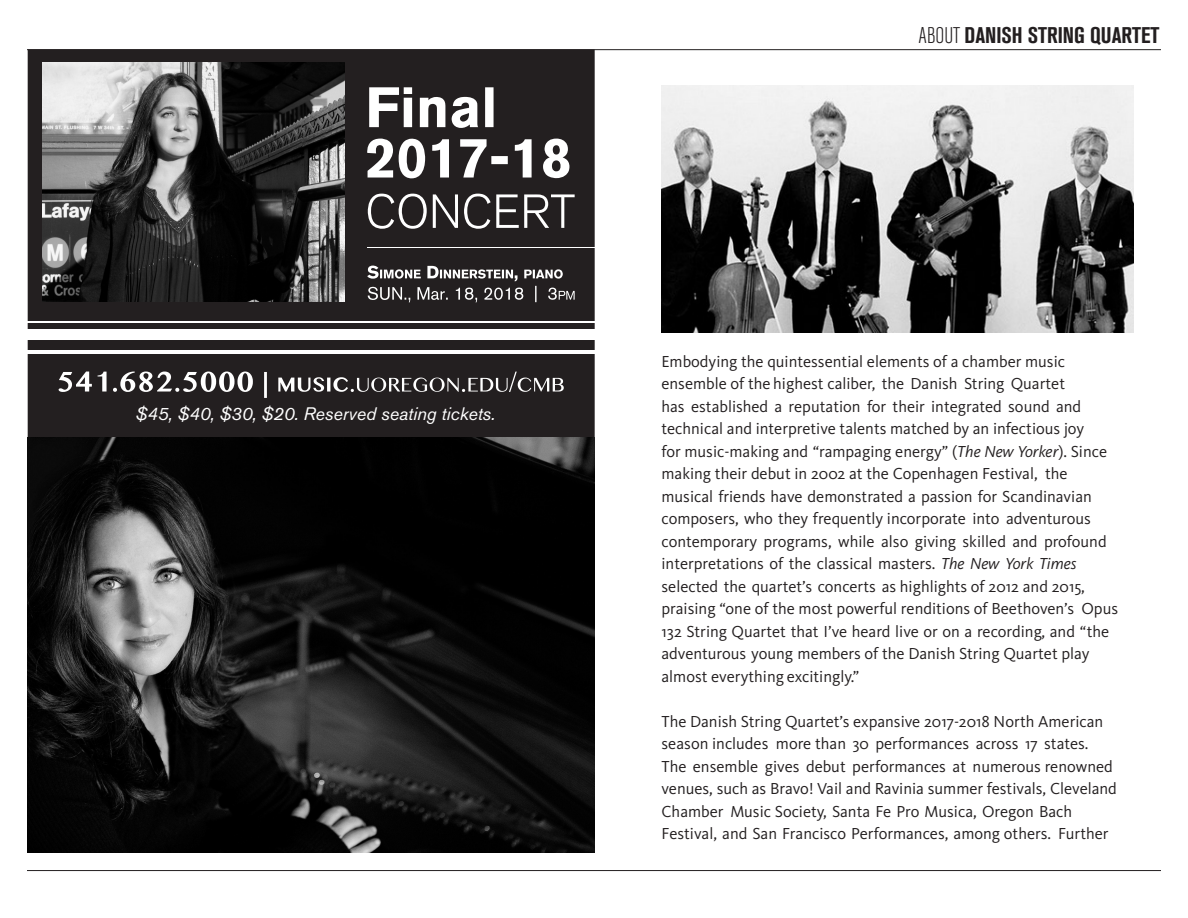
<style>
.page{position:relative;width:1188px;height:918px;background:#fff}
.page>*{position:absolute;margin:0;border:0;box-sizing:border-box;transform-origin:0 0}
.t1{font:700 condensed 22.5px "Akzidenz Grotesk BQ";color:#231f20}
.t2{font:italic 18px "Akzidenz Grotesk BQ";color:#fff}
.Body_Text{font:16.5px/22.5px "Kievit Pro";color:#231f20}
.s1{font-weight:300}
.s2{font-style:italic}
</style>
<div class="page">
<hr style="left:27px;top:49px;width:1134px;height:1px;background:#231f20">
<hr style="left:27px;top:870px;width:1134px;height:1px;background:#231f20">
<img style="left:662px;top:85px;width:472px;height:248px">
<div style="left:28px;top:50px;width:566px;height:387px;background:#231f20"></div>
<div style="left:28px;top:49px;width:567px;height:389px;border:2px solid #231f20"></div>
<img style="left:42px;top:62px;width:303px;height:240px">
<svg style="left:367px;top:266px;width:208px;height:36px"></svg>
<hr style="left:0;top:322px;width:642px;height:1px;background:#fff">
<svg style="left:368px;top:194px;width:207px;height:35px"></svg>
<svg style="left:367px;top:139px;width:202px;height:39px"></svg>
<svg style="left:369px;top:87px;width:125px;height:41px"></svg>
<div style="left:11px;top:330px;width:611px;height:10px;background:#fff"></div>
<hr style="left:0;top:350px;width:596px;height:4px;background:#fff">
<hr style="left:367px;top:247px;width:284px;height:1px;background:#fff">
<svg style="left:59px;top:372px;width:505px;height:26px"></svg>
<img style="left:28px;top:438px;width:567px;height:414px">
<p class="t2" style="left:136px;top:403px;width:361px">$45, $40, $30, $20. Reserved seating tickets.</p>
<p class="t1" style="left:919px;top:22px;width:242px"><span class="s1">ABOUT</span> DANISH STRING QUARTET</p>
<p class="Body_Text" style="left:662px;top:350px;width:458px">Embodying the quintessential elements of a chamber music ensemble of the highest caliber, the Danish String Quartet<br>has established a reputation for their integrated sound and technical and interpretive talents matched by an infectious joy<br>for music-making and “rampaging energy” (<span class="s2">The New Yorker</span>). Since making their debut in 2002 at the Copenhagen Festival, the musical friends have demonstrated a passion for Scandinavian composers, who they frequently incorporate into adventurous contemporary programs, while also giving skilled and profound interpretations of the classical masters. <span class="s2">The New York Times </span>selected the quartet’s concerts as highlights of 2012 and 2015, praising “one of the most powerful renditions of Beethoven’s Opus 132 String Quartet that I’ve heard live or on a recording, and “the adventurous young members of the Danish String Quartet play almost everything excitingly.”</p>
<p class="Body_Text" style="left:662px;top:710px;width:457px">The Danish String Quartet’s expansive 2017-2018 North American season includes more than 30 performances across 17 states.<br>The ensemble gives debut performances at numerous renowned venues, such as Bravo! Vail and Ravinia summer festivals, Cleveland Chamber Music Society, Santa Fe Pro Musica, Oregon Bach Festival, and San Francisco Performances, among others. Further</p>
</div>
